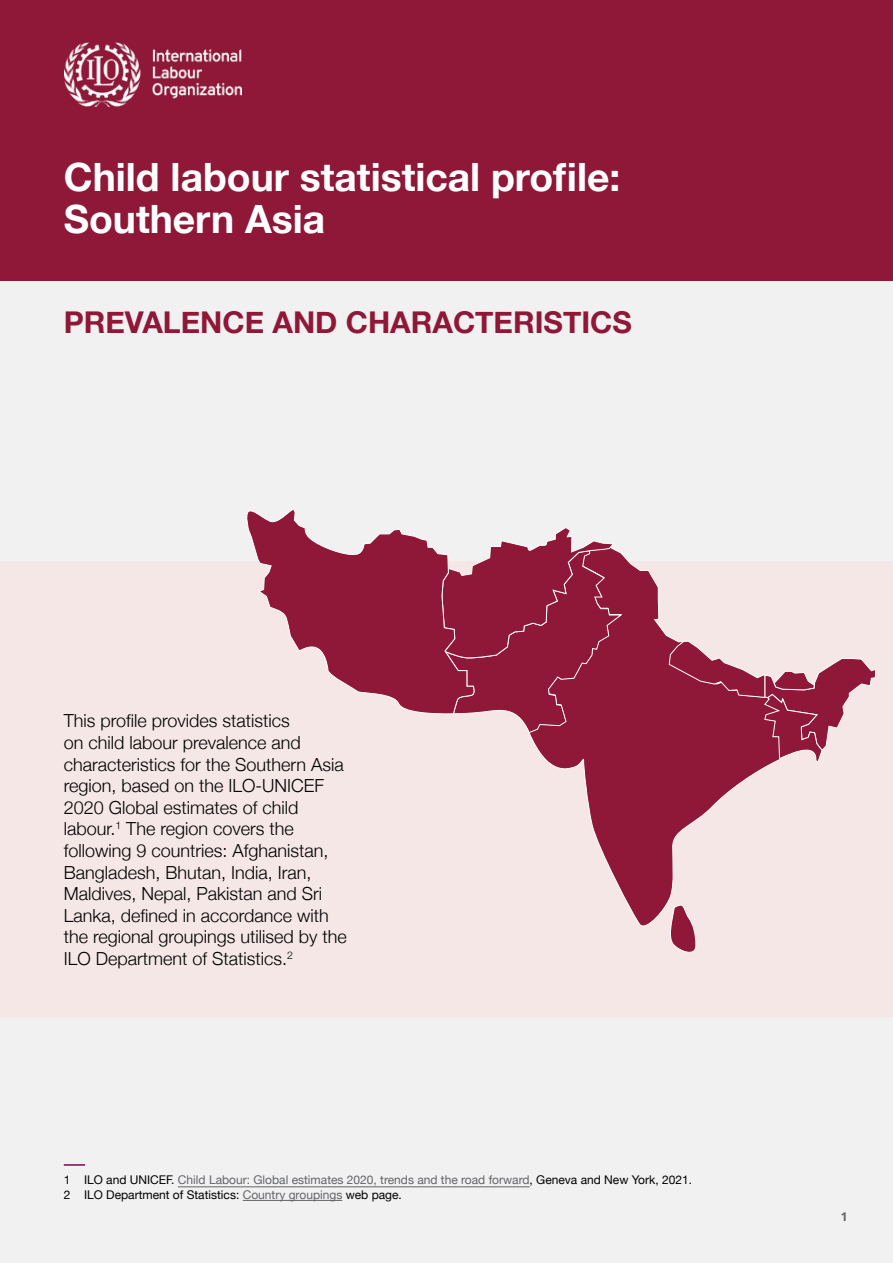
<style>
.page{position:relative;width:893px;height:1263px;background:#f1f1f2}
.page>*{position:absolute;margin:0;border:0;box-sizing:border-box;transform-origin:0 0}
.t1{font:700 39px/42px "Helvetica Neue";color:#fff}
.t2{font:700 30px "Helvetica Neue";color:#8f1838}
.t3{font:300 18px/21.6px "Helvetica Neue";color:#000}
.t4{font:12px/15px "Helvetica Neue";color:#000}
.t5{font:700 12px "Open Sans";color:#636466}
.s1{color:#636466}
</style>
<div class="page">
<div style="left:0;top:561px;width:893px;height:455px;background:#f4e7e6"></div>
<div style="left:0;top:0;width:893px;height:281px;background:#8f1838"></div>
<hr style="left:64px;top:1164px;width:21px;height:2px;background:#840055">
<hr style="left:178px;top:1186px;width:352px;height:1px;background:#636466">
<hr style="left:243px;top:1200px;width:99px;height:1px;background:#636466">
<img style="left:65px;top:43px;width:177px;height:63px">
<svg style="left:529px;top:555px;width:244px;height:372px"></svg>
<svg style="left:669px;top:641px;width:207px;height:121px"></svg>
<svg style="left:667px;top:904px;width:29px;height:48px"></svg>
<svg style="left:453px;top:528px;width:169px;height:205px;background:#9e3854"></svg>
<svg style="left:247px;top:510px;width:229px;height:204px"></svg>
<h1 class="t1" style="left:64px;top:156px;width:558px">Child labour statistical profile:<br>Southern Asia</h1>
<h2 class="t2" style="left:64px;top:304px;width:570px">PREVALENCE AND CHARACTERISTICS</h2>
<p class="t3" style="left:64px;top:710px;width:285px">This profile provides statistics<br>on child labour prevalence and characteristics for the Southern Asia region, based on the ILO‑UNICEF 2020 Global estimates of child labour.<sup>1</sup> The region covers the following 9 countries: Afghanistan, Bangladesh, Bhutan, India, Iran, Maldives, Nepal, Pakistan and Sri Lanka, defined in accordance with the regional groupings utilised by the ILO Department of Statistics.<sup>2</sup></p>
<p class="t4" style="left:64px;top:1172px;width:630px">1 ILO and UNICEF. <span class="s1">Child Labour: Global estimates 2020, trends and the road forward</span>, Geneva and New York, 2021.<br>2 ILO Department of Statistics: <span class="s1">Country groupings</span> web page.</p>
<p class="t5" style="left:841px;top:1208px;width:8px">1</p>
</div>
